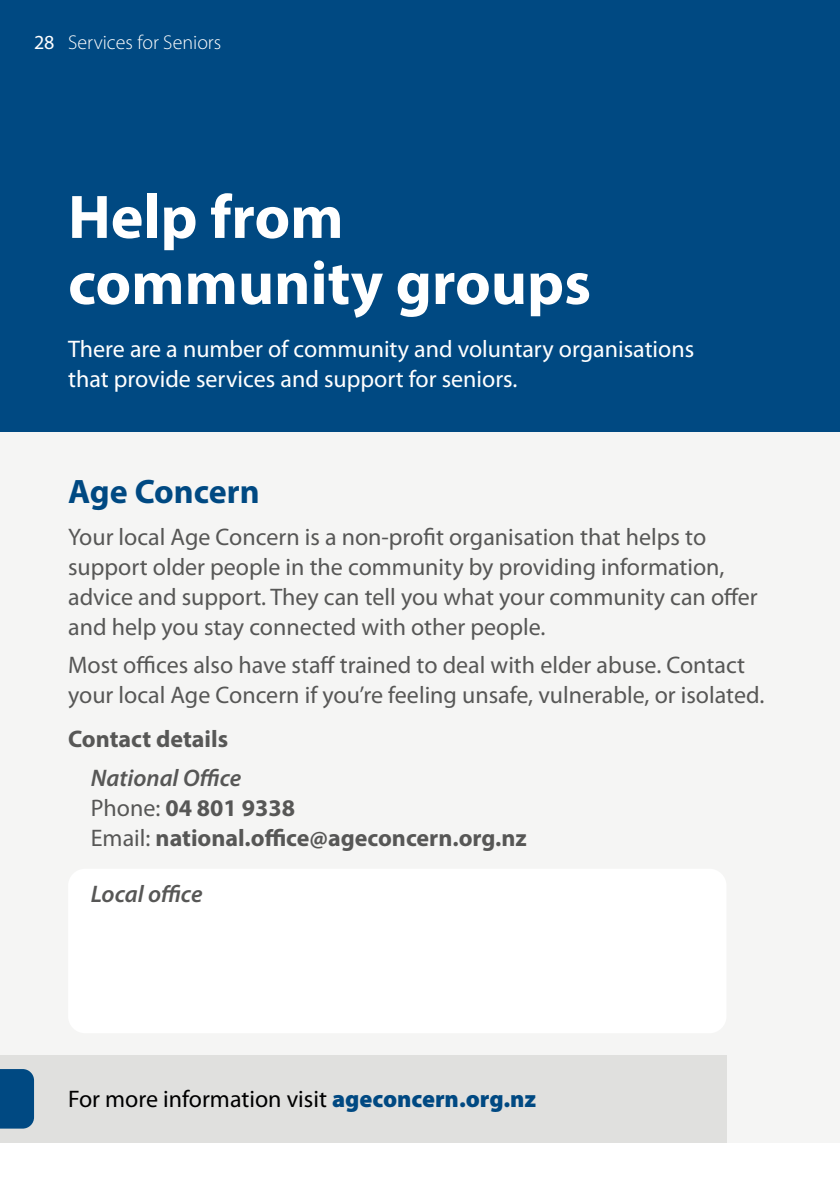
<style>
.page{position:relative;width:840px;height:1191px;background:#fff}
.page>*{position:absolute;margin:0;border:0;box-sizing:border-box;transform-origin:0 0}
.t1{font:700 62px/66px "Myriad Pro";color:#fff}
.t2{font:700 34px "Myriad Pro";color:#004982}
.t3{font:24px/30px "Myriad Pro";color:#575756}
.t4{font:24px/30px "Myriad Pro";color:#fff}
.t5{font:700 24px/30px "Myriad Pro";color:#575756}
.t6{font:24px "Myriad Pro";color:#000}
.t7{font:italic 600 24px "Myriad Pro";letter-spacing:-.005em;color:#575756}
.t8{font:300 20px "Myriad Pro";color:#fff}
.s1{font-weight:400}
.s2{font-weight:600;font-style:italic}
.s3{font-weight:900;color:#004982}
</style>
<div class="page">
<div style="left:0;top:430px;width:839px;height:712px;background:#f5f5f4"></div>
<div style="left:0;top:0;width:839px;height:431px;background:#004982"></div>
<div style="left:0;top:1054px;width:726px;height:88px;background:#e0e0de"></div>
<div style="left:0;top:1069px;width:34px;height:59px;background:#004982"></div>
<div style="left:68px;top:868px;width:658px;height:165px;background:#fff;border-radius:17px"></div>
<p class="t8" style="left:34px;top:30px;width:189px"><span class="s1">28</span> Services for Seniors</p>
<h1 class="t1" style="left:68px;top:182px;width:524px">Help from community groups</h1>
<p class="t4" style="left:68px;top:333px;width:627px">There are a number of community and voluntary organisations that provide services and support for seniors.</p>
<h2 class="t2" style="left:68px;top:470px;width:193px">Age Concern</h2>
<p class="t3" style="left:68px;top:521px;width:690px">Your local Age Concern is a non-profit organisation that helps to support older people in the community by providing information, advice and support. They can tell you what your community can offer and help you stay connected with other people.</p>
<p class="t3" style="left:68px;top:650px;width:697px">Most offices also have staff trained to deal with elder abuse. Contact your local Age Concern if you’re feeling unsafe, vulnerable, or isolated.</p>
<p class="t5" style="left:68px;top:723px;width:161px">Contact details</p>
<p class="t5" style="left:91px;top:762px;width:437px"><span class="s2">National Office<br></span><span class="s1">Phone:</span> 04 801 9338<br><span class="s1">Email:</span> national.office@ageconcern.org.nz</p>
<p class="t7" style="left:91px;top:878px;width:113px">Local office</p>
<p class="t6" style="left:68px;top:1084px;width:469px">For more information visit <span class="s3">ageconcern.org.nz</span></p>
</div>
